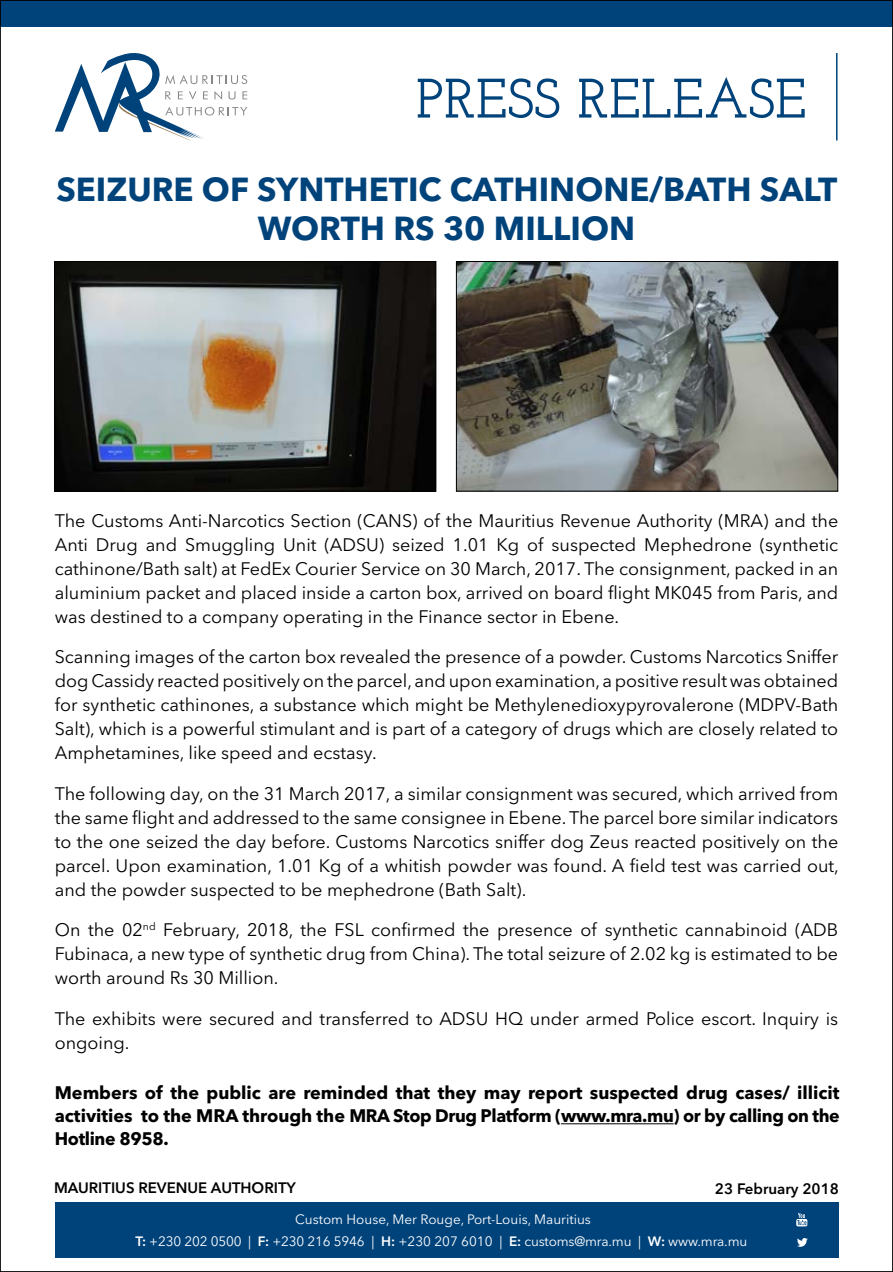
<style>
.page{position:relative;width:893px;height:1272px;background:#fff}
.page>*{position:absolute;margin:0;border:0;box-sizing:border-box;transform-origin:0 0}
.t1{font:600 55.5px "Josefin Slab";color:#00437b}
.t2{font:700 33px/39px "Avenir Next LT Pro";color:#00437b;text-align:center}
.t3{font:18px/24px "Avenir Next LT Pro";color:#000;text-align:justify}
.t4{font:700 18px/22.5px "Avenir Next LT Pro";letter-spacing:-.02em;color:#000;text-align:justify}
.t5{font:600 15px "Avenir Next LT Pro";color:#000}
.t6{font:13.5px/22.5px "Avenir Next LT Pro";color:#fff;text-align:center}
.s1{font-weight:600}
</style>
<div class="page">
<div style="left:0;top:0;width:893px;height:26px;background:#00437b"></div>
<hr style="left:561px;top:1123px;width:113px;height:1px;background:#000">
<hr style="left:836px;top:53px;width:1px;height:87px;background:#00437b">
<div style="left:55px;top:1201px;width:783px;height:56px;background:#00437b"></div>
<svg style="left:55px;top:53px;width:192px;height:87px"></svg>
<svg style="left:797px;top:1238px;width:11px;height:8px"></svg>
<svg style="left:796px;top:1213px;width:11px;height:13px"></svg>
<img style="left:56px;top:263px;width:378px;height:226px">
<div style="left:54px;top:261px;width:382px;height:230px;border:1px solid #000"></div>
<img style="left:458px;top:263px;width:378px;height:226px">
<div style="left:456px;top:261px;width:382px;height:230px;border:1px solid #000"></div>
<h1 class="t1" style="left:416px;top:66px;width:392px">PRESS RELEASE</h1>
<h2 class="t2" style="left:56px;top:169px;width:782px">SEIZURE OF SYNTHETIC CATHINONE/BATH SALT<br>WORTH RS 30 MILLION</h2>
<p class="t3" style="left:55px;top:508px;width:785px">The Customs Anti-Narcotics Section (CANS) of the Mauritius Revenue Authority (MRA) and the Anti Drug and Smuggling Unit (ADSU) seized 1.01 Kg of suspected Mephedrone (synthetic cathinone/Bath salt) at FedEx Courier Service on 30 March, 2017. The consignment, packed in an aluminium packet and placed inside a carton box, arrived on board flight MK045 from Paris, and was destined to a company operating in the Finance sector in Ebene.</p>
<p class="t3" style="left:55px;top:644px;width:785px">Scanning images of the carton box revealed the presence of a powder. Customs Narcotics Sniffer dog Cassidy reacted positively on the parcel, and upon examination, a positive result was obtained for synthetic cathinones, a substance which might be Methylenedioxypyrovalerone (MDPV-Bath Salt), which is a powerful stimulant and is part of a category of drugs which are closely related to Amphetamines, like speed and ecstasy.</p>
<p class="t3" style="left:55px;top:781px;width:786px">The following day, on the 31 March 2017, a similar consignment was secured, which arrived from the same flight and addressed to the same consignee in Ebene. The parcel bore similar indicators to the one seized the day before. Customs Narcotics sniffer dog Zeus reacted positively on the parcel. Upon examination, 1.01 Kg of a whitish powder was found. A field test was carried out, and the powder suspected to be mephedrone (Bath Salt).</p>
<p class="t3" style="left:55px;top:917px;width:785px">On the 02<sup>nd</sup> February, 2018, the FSL confirmed the presence of synthetic cannabinoid (ADB Fubinaca, a new type of synthetic drug from China). The total seizure of 2.02 kg is estimated to be worth around Rs 30 Million.</p>
<p class="t3" style="left:55px;top:1006px;width:785px">The exhibits were secured and transferred to ADSU HQ under armed Police escort. Inquiry is ongoing.</p>
<p class="t4" style="left:55px;top:1081px;width:786px">Members of the public are reminded that they may report suspected drug cases/ illicit activities to the MRA through the MRA Stop Drug Platform (www.mra.mu) or by calling on the Hotline 8958.</p>
<p class="t5" style="left:54px;top:1178px;width:243px">MAURITIUS REVENUE AUTHORITY</p>
<p class="t5" style="left:715px;top:1179px;width:126px">23 February 2018</p>
<p class="t6" style="left:135px;top:1207px;width:613px">Custom House, Mer Rouge, Port-Louis, Mauritius<br><span class="s1">T:</span> +230 202 0500 | <span class="s1">F:</span> +230 216 5946 | <span class="s1">H:</span> +230 207 6010 | <span class="s1">E:</span> customs@mra.mu | <span class="s1">W:</span> www.mra.mu</p>
</div>
